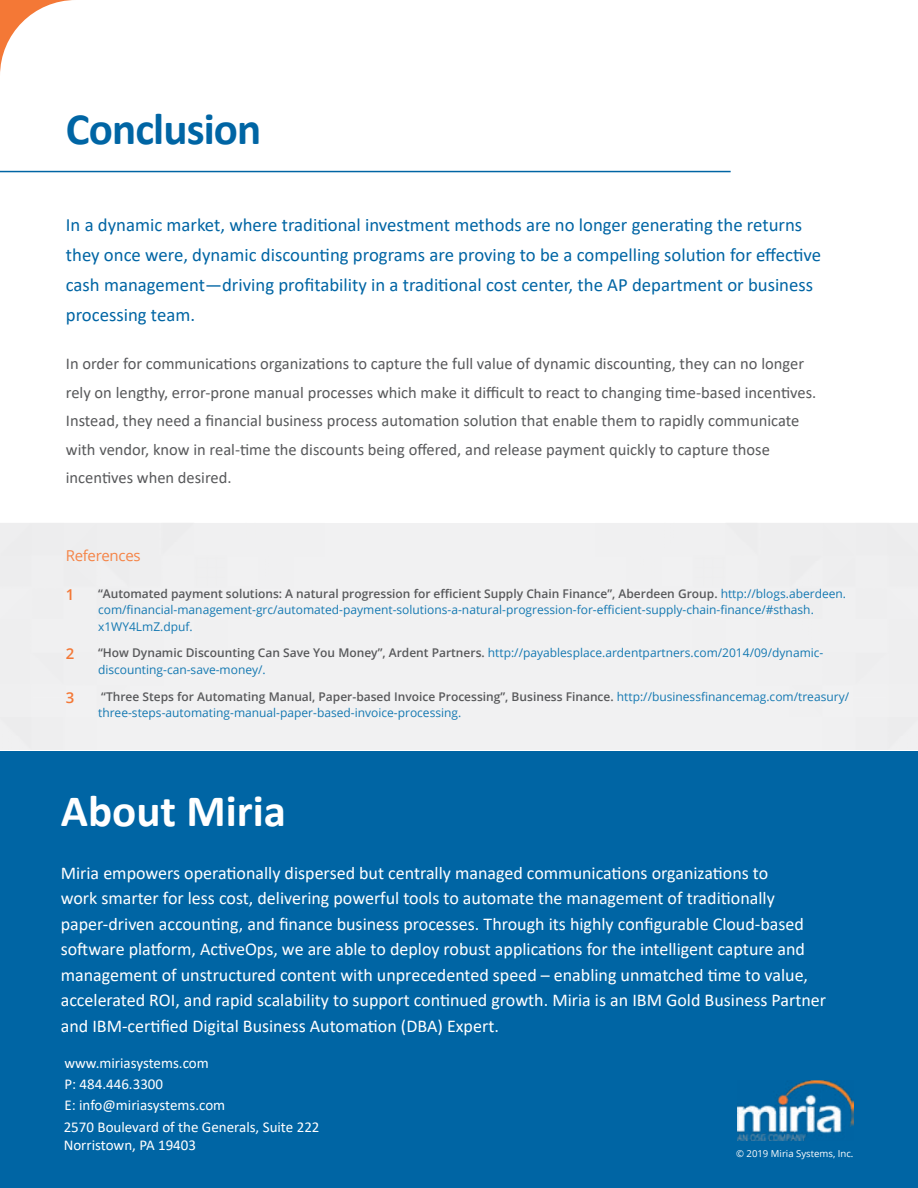
<style>
.page{position:relative;width:918px;height:1188px;background:#fff}
.page>*{position:absolute;margin:0;border:0;box-sizing:border-box;transform-origin:0 0}
.t1{font:700 45px "Calibri";letter-spacing:-.02em;color:#0065a4}
.t2{font:700 45px "Calibri";color:#fff}
.t3{font:18.75px/30px "Calibri";color:#0065a4}
.t4{font:18px/25.5px "Calibri";color:#fff}
.t5{font:16.5px/28.5px "Calibri";color:#58595b}
.t6{font:15px/21.1px "Calibri";color:#fff}
.t7{font:15px "Open Sans";letter-spacing:-.02em;color:#f58447}
.t8{font:600 15px "Open Sans";color:#f47836}
.t9{font:12px/16.5px "Open Sans";color:#1579b2}
.t10{font:9.6px "Open Sans";color:#fff}
.s1{font-weight:600;color:#58595b}
</style>
<div class="page">
<div style="left:0;top:751px;width:918px;height:437px;background:#0065a4"></div>
<svg style="left:0;top:0;width:73px;height:73px"></svg>
<hr style="left:0;top:171px;width:731px;height:1px;background:#0065a4">
<div style="left:0;top:523px;width:918px;height:227px;background:#f1f1f2"></div>
<img style="left:738px;top:1080px;width:116px;height:60px">
<h1 class="t1" style="left:66px;top:97px;width:197px">Conclusion</h1>
<p class="t3" style="left:66px;top:209px;width:757px">In a dynamic market, where traditional investment methods are no longer generating the returns they once were, dynamic discounting programs are proving to be a compelling solution for effective cash management—driving profitability in a traditional cost center, the AP department or business processing team.</p>
<p class="t5" style="left:66px;top:349px;width:752px">In order for communications organizations to capture the full value of dynamic discounting, they can no longer rely on lengthy, error-prone manual processes which make it difficult to react to changing time-based incentives.<br>Instead, they need a financial business process automation solution that enable them to rapidly communicate with vendor, know in real-time the discounts being offered, and release payment quickly to capture those incentives when desired.</p>
<p class="t7" style="left:66px;top:545px;width:76px">References</p>
<p class="t9" style="left:98px;top:585px;width:749px"><span class="s1">“Automated payment solutions: A natural progression for efficient Supply Chain Finance”, Aberdeen Group.</span> http://blogs.aberdeen. com/financial-management-grc/automated-payment-solutions-a-natural-progression-for-efficient-supply-chain-finance/#sthash. x1WY4LmZ.dpuf.</p>
<p class="t9" style="left:98px;top:644px;width:727px"><span class="s1">“How Dynamic Discounting Can Save You Money”, Ardent Partners.</span> http://payablesplace.ardentpartners.com/2014/09/dynamic&shy;discounting-can-save-money/.</p>
<p class="t9" style="left:98px;top:688px;width:753px"><span class="s1">“Three Steps for Automating Manual, Paper-based Invoice Processing”, Business Finance.</span> http://businessfinancemag.com/treasury/ three-steps-automating-manual-paper-based-invoice-processing.</p>
<p class="t8" style="left:66px;top:584px;width:10px">1</p>
<p class="t8" style="left:66px;top:644px;width:10px">2</p>
<p class="t8" style="left:66px;top:687px;width:10px">3</p>
<h1 class="t2" style="left:61px;top:779px;width:227px">About Miria</h1>
<p class="t4" style="left:61px;top:860px;width:767px">Miria empowers operationally dispersed but centrally managed communications organizations to<br>work smarter for less cost, delivering powerful tools to automate the management of traditionally paper-driven accounting, and finance business processes. Through its highly configurable Cloud-based software platform, ActiveOps, we are able to deploy robust applications for the intelligent capture and management of unstructured content with unprecedented speed – enabling unmatched time to value, accelerated ROI, and rapid scalability to support continued growth. Miria is an IBM Gold Business Partner and IBM-certified Digital Business Automation (DBA) Expert.</p>
<p class="t6" style="left:64px;top:1052px;width:257px">www.miriasystems.com<br>P: 484.446.3300<br>E: info@miriasystems.com<br>2570 Boulevard of the Generals, Suite 222</p>
<p class="t6" style="left:64px;top:1134px;width:134px">Norristown, PA 19403</p>
<p class="t10" style="left:736px;top:1147px;width:119px">© 2019 Miria Systems, Inc.</p>
</div>
